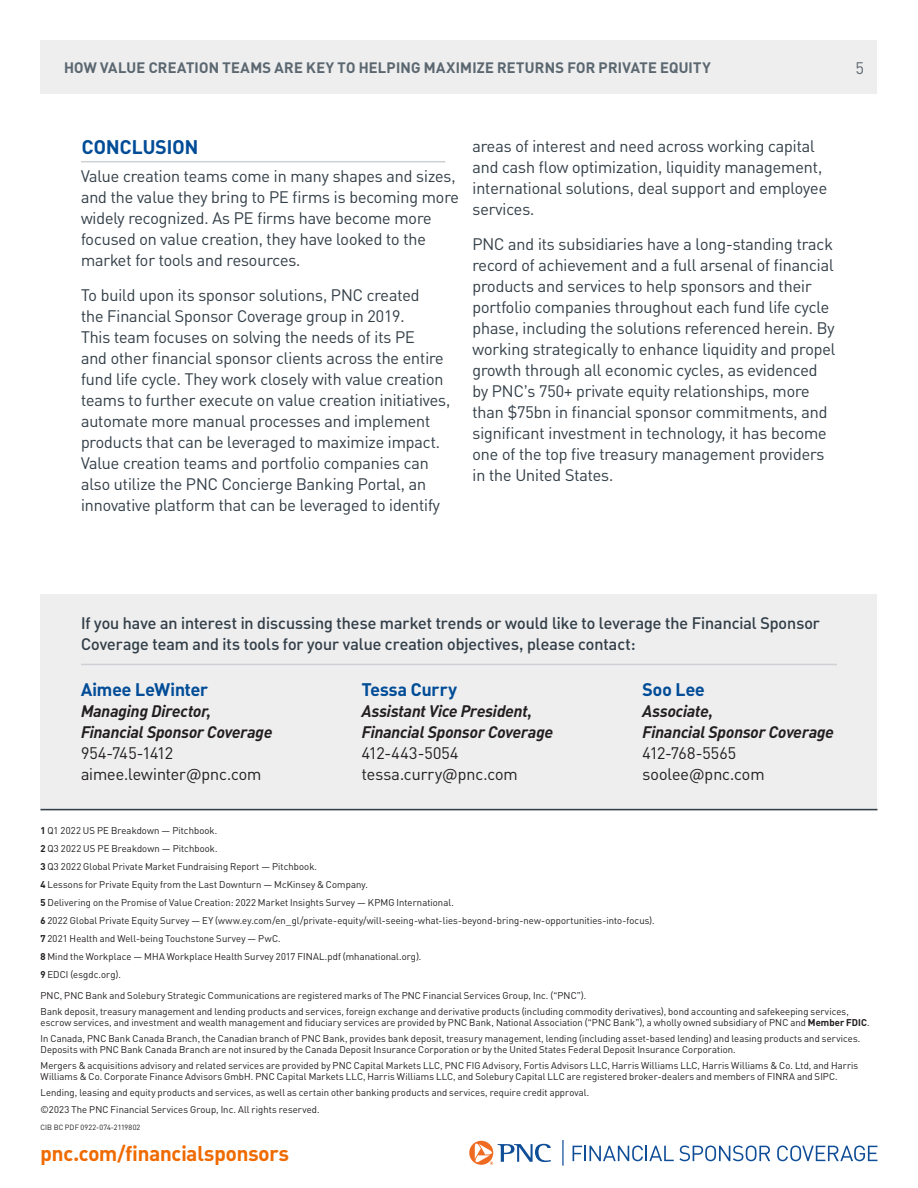
<style>
.page{position:relative;width:918px;height:1188px;background:#fff}
.page>*{position:absolute;margin:0;border:0;box-sizing:border-box;transform-origin:0 0}
.t1{font:700 21px "PNC Brand";color:#ef6a00}
.t2{font:700 19.5px "PNC Brand";letter-spacing:.005em;color:#004c97}
.t3{font:700 18px "PNC Brand";letter-spacing:.005em;color:#004c97}
.t4{font:16.5px/21px "PNC Brand";color:#333f48}
.t5{font:500 16.5px/21px "PNC Brand";color:#333f48}
.t6{font:italic 700 16.5px/21px "PNC Brand";letter-spacing:.005em;color:#231f20}
.t7{font:16.5px "PNC Brand";color:#231f20}
.t8{font:16.5px "PNC Brand";letter-spacing:-.035em;color:#231f20}
.t9{font:16.5px "PNC Brand";letter-spacing:.02em;color:#231f20}
.t10{font:16.5px "PNC Brand";color:#5b6770}
.t11{font:700 15px "PNC Brand";letter-spacing:.02em;color:#5b6770}
.t12{font:9.75px/11.2px "PNC Brand";letter-spacing:.015em;color:#231f20}
.t13{font:7.5px "PNC Brand";letter-spacing:.025em;color:#231f20}
.s1{font-weight:700}
</style>
<div class="page">
<div style="left:40px;top:40px;width:837px;height:54px;background:#eeeeef"></div>
<div style="left:40px;top:594px;width:838px;height:216px;background:#eeeeef"></div>
<hr style="left:40px;top:809px;width:838px;height:1px;background:#333f48">
<hr style="left:81px;top:664px;width:756px;height:1px;background:#ced1d4">
<hr style="left:81px;top:161px;width:365px;height:1px;background:#ced1d4">
<svg style="left:469px;top:1141px;width:82px;height:24px"></svg>
<hr style="left:562px;top:1140px;width:2px;height:26px;background:#0f4d97">
<svg style="left:573px;top:1146px;width:197px;height:15px"></svg>
<svg style="left:777px;top:1146px;width:100px;height:15px"></svg>
<h3 class="t11" style="left:64px;top:58px;width:648px">HOW VALUE CREATION TEAMS ARE KEY TO HELPING MAXIMIZE RETURNS FOR PRIVATE EQUITY</h3>
<h3 class="t10" style="left:856px;top:58px;width:10px">5</h3>
<h2 class="t2" style="left:82px;top:134px;width:118px">CONCLUSION</h2>
<p class="t4" style="left:81px;top:165px;width:379px">Value creation teams come in many shapes and sizes, and the value they bring to PE firms is becoming more widely recognized. As PE firms have become more focused on value creation, they have looked to the market for tools and resources.</p>
<p class="t4" style="left:81px;top:284px;width:371px">To build upon its sponsor solutions, PNC created<br>the Financial Sponsor Coverage group in 2019.<br>This team focuses on solving the needs of its PE<br>and other financial sponsor clients across the entire fund life cycle. They work closely with value creation teams to further execute on value creation initiatives, automate more manual processes and implement products that can be leveraged to maximize impact.<br>Value creation teams and portfolio companies can also utilize the PNC Concierge Banking Portal, an innovative platform that can be leveraged to identify</p>
<p class="t4" style="left:472px;top:135px;width:356px">areas of interest and need across working capital and cash flow optimization, liquidity management, international solutions, deal support and employee services.</p>
<p class="t4" style="left:472px;top:233px;width:364px">PNC and its subsidiaries have a long-standing track record of achievement and a full arsenal of financial products and services to help sponsors and their portfolio companies throughout each fund life cycle phase, including the solutions referenced herein. By working strategically to enhance liquidity and propel growth through all economic cycles, as evidenced by PNC’s 750+ private equity relationships, more than $75bn in financial sponsor commitments, and significant investment in technology, it has become one of the top five treasury management providers in the United States.</p>
<p class="t5" style="left:81px;top:612px;width:740px">If you have an interest in discussing these market trends or would like to leverage the Financial Sponsor<br>Coverage team and its tools for your value creation objectives, please contact:</p>
<p class="t3" style="left:81px;top:677px;width:129px">Aimee LeWinter</p>
<p class="t6" style="left:81px;top:700px;width:193px">Managing Director,<br>Financial Sponsor Coverage</p>
<p class="t8" style="left:81px;top:742px;width:94px">954-745-1412</p>
<p class="t7" style="left:81px;top:763px;width:182px">aimee.lewinter@pnc.com</p>
<p class="t3" style="left:362px;top:677px;width:97px">Tessa Curry</p>
<p class="t6" style="left:362px;top:700px;width:193px">Assistant Vice President,<br>Financial Sponsor Coverage</p>
<p class="t9" style="left:362px;top:742px;width:98px">412-443-5054</p>
<p class="t7" style="left:362px;top:763px;width:157px">tessa.curry@pnc.com</p>
<p class="t3" style="left:643px;top:677px;width:64px">Soo Lee</p>
<p class="t6" style="left:643px;top:700px;width:193px">Associate,<br>Financial Sponsor Coverage</p>
<p class="t7" style="left:643px;top:742px;width:95px">412-768-5565</p>
<p class="t7" style="left:643px;top:763px;width:123px">soolee@pnc.com</p>
<p class="t12" style="left:40px;top:824px;width:178px"><span class="s1">1</span> Q1 2022 US PE Breakdown — Pitchbook.</p>
<p class="t12" style="left:40px;top:842px;width:179px"><span class="s1">2</span> Q3 2022 US PE Breakdown — Pitchbook.</p>
<p class="t12" style="left:40px;top:860px;width:278px"><span class="s1">3</span> Q3 2022 Global Private Market Fundraising Report — Pitchbook.</p>
<p class="t12" style="left:40px;top:878px;width:329px"><span class="s1">4</span> Lessons for Private Equity from the Last Downturn — McKinsey &amp; Company.</p>
<p class="t12" style="left:40px;top:896px;width:415px"><span class="s1">5</span> Delivering on the Promise of Value Creation: 2022 Market Insights Survey — KPMG International.</p>
<p class="t12" style="left:40px;top:914px;width:616px"><span class="s1">6</span> 2022 Global Private Equity Survey — EY (www.ey.com/en_gl/private-equity/will-seeing-what-lies-beyond-bring-new-opportunities-into-focus).</p>
<p class="t12" style="left:40px;top:932px;width:242px"><span class="s1">7</span> 2021 Health and Well-being Touchstone Survey — PwC.</p>
<p class="t12" style="left:40px;top:950px;width:382px"><span class="s1">8</span> Mind the Workplace — MHA Workplace Health Survey 2017 FINAL.pdf (mhanational.org).</p>
<p class="t12" style="left:41px;top:968px;width:82px"><span class="s1">9</span> EDCI (esgdc.org).</p>
<p class="t12" style="left:40px;top:990px;width:547px">PNC, PNC Bank and Solebury Strategic Communications are registered marks of The PNC Financial Services Group, Inc. (“PNC”).</p>
<p class="t12" style="left:40px;top:1006px;width:830px">Bank deposit, treasury management and lending products and services, foreign exchange and derivative products (including commodity derivatives), bond accounting and safekeeping services, escrow services, and investment and wealth management and fiduciary services are provided by PNC Bank, National Association (“PNC Bank”), a wholly owned subsidiary of PNC and <span class="s1">Member FDIC</span>.</p>
<p class="t12" style="left:40px;top:1033px;width:821px">In Canada, PNC Bank Canada Branch, the Canadian branch of PNC Bank, provides bank deposit, treasury management, lending (including asset-based lending) and leasing products and services.<br>Deposits with PNC Bank Canada Branch are not insured by the Canada Deposit Insurance Corporation or by the United States Federal Deposit Insurance Corporation.</p>
<p class="t12" style="left:40px;top:1060px;width:819px">Mergers &amp; acquisitions advisory and related services are provided by PNC Capital Markets LLC, PNC FIG Advisory, Fortis Advisors LLC, Harris Williams LLC, Harris Williams &amp; Co. Ltd, and Harris<br>Williams &amp; Co. Corporate Finance Advisors GmbH. PNC Capital Markets LLC, Harris Williams LLC, and Solebury Capital LLC are registered broker-dealers and members of FINRA and SIPC.</p>
<p class="t12" style="left:40px;top:1087px;width:550px">Lending, leasing and equity products and services, as well as certain other banking products and services, require credit approval.</p>
<p class="t12" style="left:40px;top:1104px;width:281px">©2023 The PNC Financial Services Group, Inc. All rights reserved.</p>
<p class="t13" style="left:41px;top:1123px;width:101px">CIB BC PDF 0922-074-2119802</p>
<p class="t1" style="left:40px;top:1139px;width:250px">pnc.com/financialsponsors</p>
</div>
